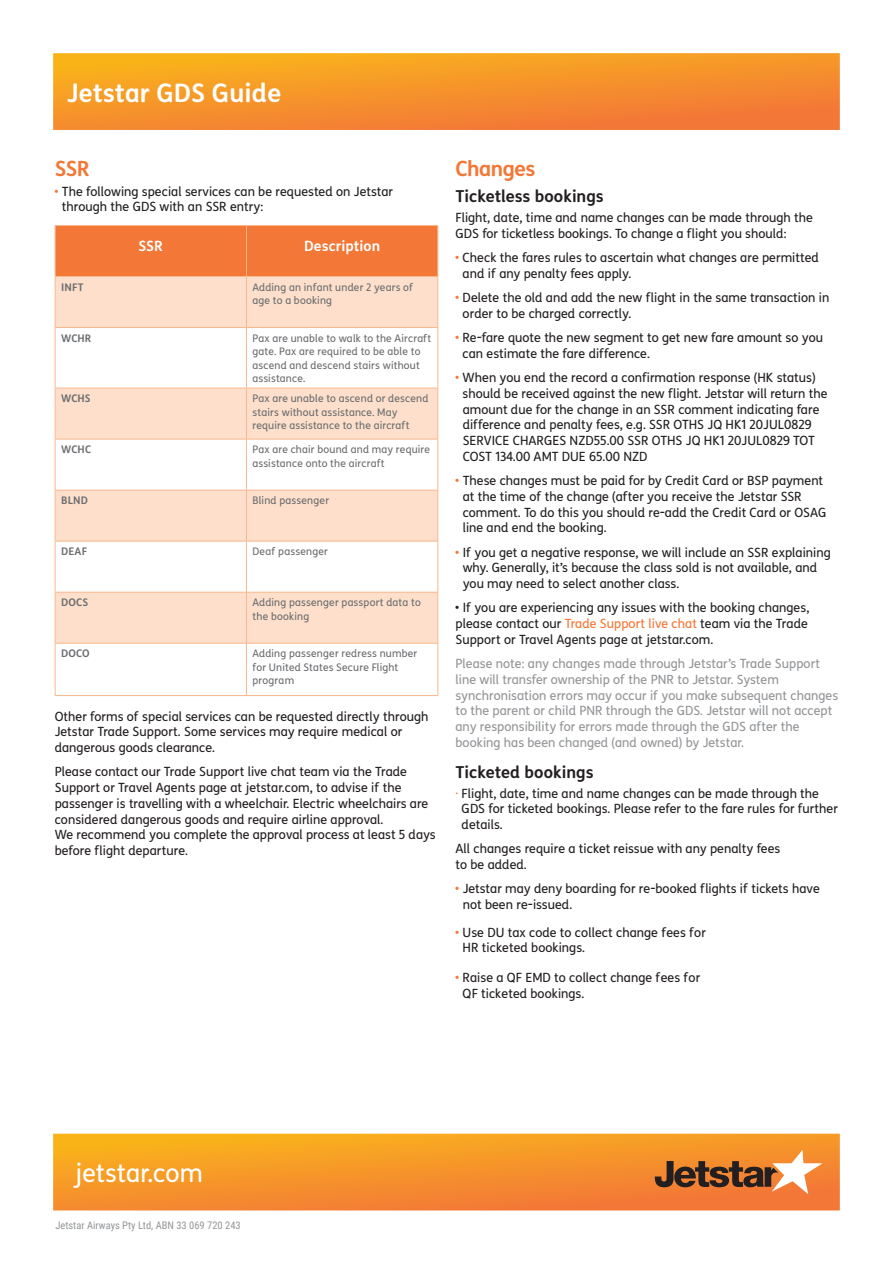
<style>
.page{position:relative;width:893px;height:1263px;background:#fff}
.page>*{position:absolute;margin:0;border:0;box-sizing:border-box;transform-origin:0 0}
.t1{font:700 25.5px "Jetstar Happy";color:#fff}
.t2{font:25.5px "Jetstar Happy";color:#fff}
.t3{font:700 21px "Jetstar Happy";letter-spacing:-.03em;color:#f37736}
.t4{font:700 16.5px "Jetstar Happy";letter-spacing:-.005em;color:#231f20}
.t5{font:700 14.25px "Jetstar Happy";color:#fff}
.t6{font:12.75px/15.8px "Jetstar Happy";color:#231f20}
.t7{font:12.75px/15.8px "Jetstar Happy";color:#939598}
.t8{font:10.5px/13.5px "Jetstar Happy";letter-spacing:.015em;color:#6c6d70}
.t9{font:10.5px "Roboto Condensed";color:#939598}
.t10{font:700 10.5px "Jetstar Happy";letter-spacing:.01em;color:#6c6d70}
.s1{color:#f37736}
</style>
<div class="page">
<svg style="left:53px;top:53px;width:787px;height:77px;background:#f5922b"></svg>
<svg style="left:53px;top:1134px;width:787px;height:76px;background:#f59429"></svg>
<div style="left:56px;top:226px;width:381px;height:50px;background:#f37736"></div>
<svg style="left:56px;top:277px;width:381px;height:366px;fill:#fddfcb"></svg>
<hr style="left:55px;top:225px;width:191px;height:1px;background:#fab78d">
<hr style="left:55px;top:226px;width:1px;height:50px;background:#fab78d">
<hr style="left:246px;top:225px;width:192px;height:1px;background:#fab78d">
<hr style="left:246px;top:226px;width:1px;height:50px;background:#fab78d">
<hr style="left:437px;top:226px;width:1px;height:50px;background:#fab78d">
<hr style="left:55px;top:276px;width:191px;height:1px;background:#fab78d">
<hr style="left:55px;top:277px;width:1px;height:50px;background:#fab78d">
<hr style="left:246px;top:276px;width:192px;height:1px;background:#fab78d">
<hr style="left:246px;top:277px;width:1px;height:50px;background:#fab78d">
<hr style="left:437px;top:277px;width:1px;height:50px;background:#fab78d">
<hr style="left:55px;top:327px;width:191px;height:1px;background:#fab78d">
<hr style="left:55px;top:328px;width:1px;height:60px;background:#fab78d">
<hr style="left:246px;top:327px;width:192px;height:1px;background:#fab78d">
<hr style="left:246px;top:328px;width:1px;height:60px;background:#fab78d">
<hr style="left:437px;top:328px;width:1px;height:60px;background:#fab78d">
<hr style="left:55px;top:388px;width:191px;height:1px;background:#fab78d">
<hr style="left:55px;top:388px;width:1px;height:51px;background:#fab78d">
<hr style="left:246px;top:388px;width:192px;height:1px;background:#fab78d">
<hr style="left:246px;top:388px;width:1px;height:51px;background:#fab78d">
<hr style="left:437px;top:388px;width:1px;height:51px;background:#fab78d">
<hr style="left:55px;top:439px;width:191px;height:1px;background:#fab78d">
<hr style="left:55px;top:439px;width:1px;height:51px;background:#fab78d">
<hr style="left:246px;top:439px;width:192px;height:1px;background:#fab78d">
<hr style="left:246px;top:439px;width:1px;height:51px;background:#fab78d">
<hr style="left:437px;top:439px;width:1px;height:51px;background:#fab78d">
<hr style="left:55px;top:490px;width:191px;height:1px;background:#fab78d">
<hr style="left:55px;top:490px;width:1px;height:51px;background:#fab78d">
<hr style="left:246px;top:490px;width:192px;height:1px;background:#fab78d">
<hr style="left:246px;top:490px;width:1px;height:51px;background:#fab78d">
<hr style="left:437px;top:490px;width:1px;height:51px;background:#fab78d">
<hr style="left:55px;top:541px;width:191px;height:1px;background:#fab78d">
<hr style="left:55px;top:541px;width:1px;height:51px;background:#fab78d">
<hr style="left:246px;top:541px;width:192px;height:1px;background:#fab78d">
<hr style="left:246px;top:541px;width:1px;height:51px;background:#fab78d">
<hr style="left:437px;top:541px;width:1px;height:51px;background:#fab78d">
<hr style="left:55px;top:592px;width:191px;height:1px;background:#fab78d">
<hr style="left:55px;top:592px;width:1px;height:51px;background:#fab78d">
<hr style="left:246px;top:592px;width:192px;height:1px;background:#fab78d">
<hr style="left:246px;top:592px;width:1px;height:51px;background:#fab78d">
<hr style="left:437px;top:592px;width:1px;height:51px;background:#fab78d">
<hr style="left:55px;top:643px;width:191px;height:1px;background:#fab78d">
<hr style="left:55px;top:644px;width:1px;height:51px;background:#fab78d">
<hr style="left:246px;top:643px;width:192px;height:1px;background:#fab78d">
<hr style="left:246px;top:644px;width:1px;height:51px;background:#fab78d">
<hr style="left:437px;top:644px;width:1px;height:51px;background:#fab78d">
<hr style="left:55px;top:695px;width:191px;height:1px;background:#fab78d">
<hr style="left:246px;top:695px;width:192px;height:1px;background:#fab78d">
<svg style="left:655px;top:1150px;width:168px;height:44px;background:#c57b42"></svg>
<h1 class="t1" style="left:67px;top:77px;width:216px">Jetstar GDS Guide</h1>
<h2 class="t3" style="left:55px;top:155px;width:37px">SSR</h2>
<p class="t6" style="left:62px;top:183px;width:333px;text-indent:-7px"><span class="s1">•</span> The following special services can be requested on Jetstar through the GDS with an SSR entry:</p>
<p class="t5" style="left:138px;top:237px;width:26px">SSR</p>
<p class="t5" style="left:304px;top:237px;width:78px">Description</p>
<p class="t10" style="left:61px;top:280px;width:24px">INFT</p>
<p class="t8" style="left:252px;top:280px;width:162px">Adding an infant under 2 years of age to a booking</p>
<p class="t10" style="left:61px;top:331px;width:32px">WCHR</p>
<p class="t8" style="left:252px;top:331px;width:180px">Pax are unable to walk to the Aircraft gate. Pax are required to be able to ascend and descend stairs without assistance.</p>
<p class="t10" style="left:61px;top:392px;width:31px">WCHS</p>
<p class="t8" style="left:252px;top:391px;width:178px">Pax are unable to ascend or descend stairs without assistance. May require assistance to the aircraft</p>
<p class="t10" style="left:61px;top:443px;width:32px">WCHC</p>
<p class="t8" style="left:252px;top:442px;width:179px">Pax are chair bound and may require assistance onto the aircraft</p>
<p class="t10" style="left:61px;top:494px;width:28px">BLND</p>
<p class="t8" style="left:252px;top:494px;width:78px">Blind passenger</p>
<p class="t10" style="left:61px;top:545px;width:28px">DEAF</p>
<p class="t8" style="left:252px;top:545px;width:77px">Deaf passenger</p>
<p class="t10" style="left:61px;top:596px;width:29px">DOCS</p>
<p class="t8" style="left:252px;top:596px;width:170px">Adding passenger passport data to the booking</p>
<p class="t10" style="left:61px;top:647px;width:30px">DOCO</p>
<p class="t8" style="left:252px;top:647px;width:166px">Adding passenger redress number for United States Secure Flight program</p>
<p class="t6" style="left:55px;top:708px;width:375px">Other forms of special services can be requested directly through<br>Jetstar Trade Support. Some services may require medical or dangerous goods clearance.</p>
<p class="t6" style="left:55px;top:764px;width:382px">Please contact our Trade Support live chat team via the Trade Support or Travel Agents page at jetstar.com, to advise if the passenger is travelling with a wheelchair. Electric wheelchairs are considered dangerous goods and require airline approval.<br>We recommend you complete the approval process at least 5 days before flight departure.</p>
<h2 class="t3" style="left:455px;top:155px;width:82px">Changes</h2>
<p class="t4" style="left:455px;top:186px;width:150px">Ticketless bookings</p>
<p class="t6" style="left:455px;top:209px;width:359px">Flight, date, time and name changes can be made through the<br>GDS for ticketless bookings. To change a flight you should:</p>
<p class="t6" style="left:463px;top:249px;width:358px;text-indent:-7px"><span class="s1">•</span> Check the fares rules to ascertain what changes are permitted and if any penalty fees apply.</p>
<p class="t6" style="left:463px;top:289px;width:368px;text-indent:-7px"><span class="s1">•</span> Delete the old and add the new flight in the same transaction in order to be charged correctly.</p>
<p class="t6" style="left:463px;top:329px;width:362px;text-indent:-7px"><span class="s1">•</span> Re-fare quote the new segment to get new fare amount so you can estimate the fare difference.</p>
<p class="t6" style="left:463px;top:369px;width:367px;text-indent:-7px"><span class="s1">•</span> When you end the record a confirmation response (HK status) should be received against the new flight. Jetstar will return the amount due for the change in an SSR comment indicating fare difference and penalty fees, e.g. SSR OTHS JQ HK1 20JUL0829<br>SERVICE CHARGES NZD55.00 SSR OTHS JQ HK1 20JUL0829 TOT COST 134.00 AMT DUE 65.00 NZD</p>
<p class="t6" style="left:463px;top:472px;width:365px;text-indent:-7px"><span class="s1">•</span> These changes must be paid for by Credit Card or BSP payment at the time of the change (after you receive the Jetstar SSR comment. To do this you should re-add the Credit Card or OSAG line and end the booking.</p>
<p class="t6" style="left:463px;top:544px;width:370px;text-indent:-7px"><span class="s1">•</span> If you get a negative response, we will include an SSR explaining why. Generally, it’s because the class sold is not available, and you may need to select another class.</p>
<p class="t6" style="left:455px;top:600px;width:355px;text-align:justify">• If you are experiencing any issues with the booking changes, please contact our <span class="s1">Trade Support live chat</span> team via the Trade Support or Travel Agents page at jetstar.com.</p>
<p class="t7" style="left:455px;top:655px;width:384px">Please note: any changes made through Jetstar’s Trade Support line will transfer ownership of the PNR to Jetstar. System synchronisation errors may occur if you make subsequent changes to the parent or child PNR through the GDS. Jetstar will not accept any responsibility for errors made through the GDS after the booking has been changed (and owned) by Jetstar.</p>
<p class="t4" style="left:455px;top:761px;width:140px">Ticketed bookings</p>
<p class="t6" style="left:462px;top:785px;width:378px;text-indent:-6px"><span class="s1">·</span> Flight, date, time and name changes can be made through the<br>GDS for ticketed bookings. Please refer to the fare rules for further details.</p>
<p class="t6" style="left:455px;top:841px;width:326px">All changes require a ticket reissue with any penalty fees to be added.</p>
<p class="t6" style="left:463px;top:881px;width:359px;text-indent:-7px"><span class="s1">•</span> Jetstar may deny boarding for re-booked flights if tickets have not been re-issued.</p>
<p class="t6" style="left:463px;top:924px;width:245px;text-indent:-7px"><span class="s1">•</span> Use DU tax code to collect change fees for<br>HR ticketed bookings.</p>
<p class="t6" style="left:463px;top:969px;width:239px;text-indent:-7px"><span class="s1">•</span> Raise a QF EMD to collect change fees for<br>QF ticketed bookings.</p>
<h1 class="t2" style="left:74px;top:1157px;width:130px">jetstar.com</h1>
<p class="t9" style="left:55px;top:1218px;width:187px">Jetstar Airways Pty Ltd, ABN 33 069 720 243</p>
</div>
